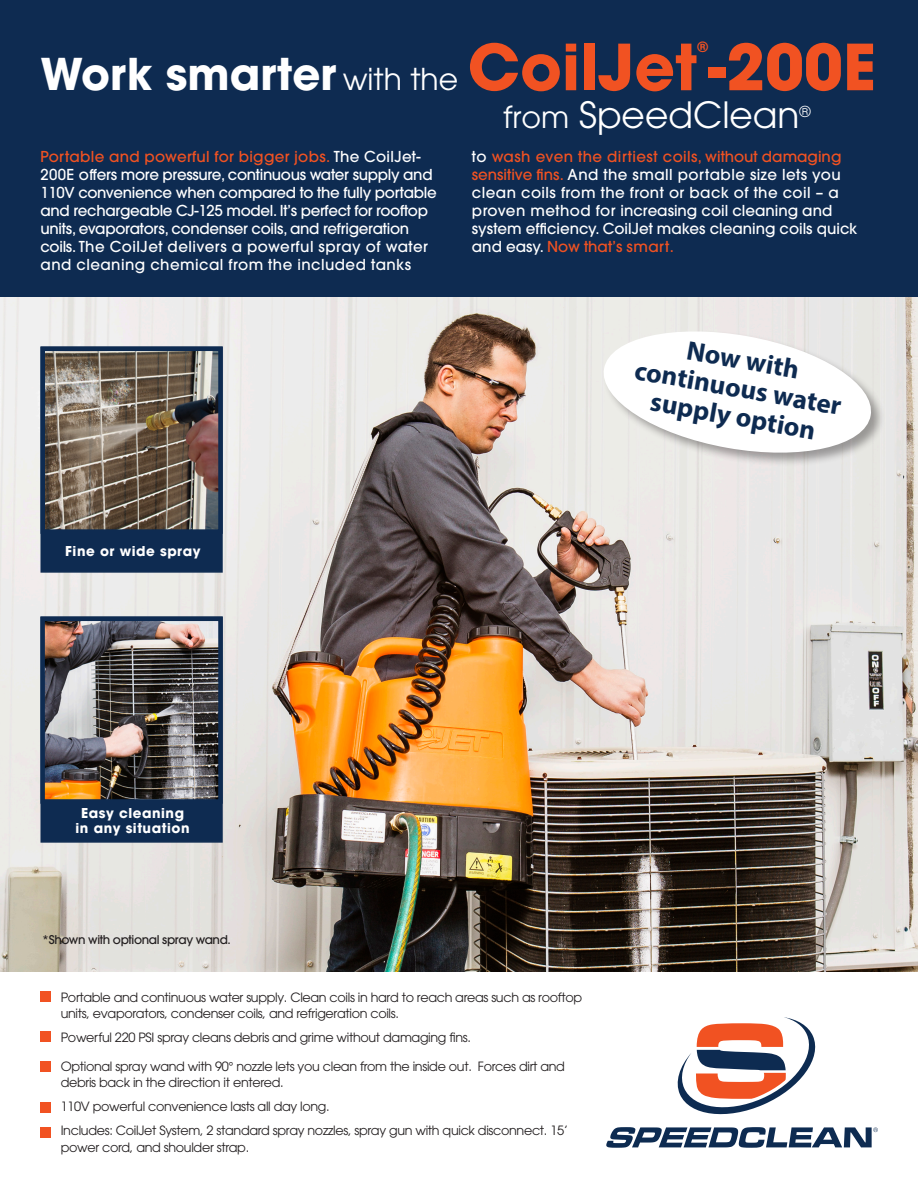
<style>
.page{position:relative;width:918px;height:1188px;background:#fff}
.page>*{position:absolute;margin:0;border:0;box-sizing:border-box;transform-origin:0 0}
.t1{font:700 63px "Avant Garde";color:#f15222}
.t2{font:700 43.5px "Avant Garde";color:#fff}
.t3{font:36px "Avant Garde";color:#fff}
.t4{font:700 27px/28.5px "Myriad Pro";color:#0e2b51;text-align:center}
.t5{font:500 15px/18px "Avant Garde";letter-spacing:-.02em;color:#fff}
.t6{font:500 15px/18px "Avant Garde";color:#fff}
.t7{font:500 15px "Avant Garde";letter-spacing:.03em;color:#fff}
.t8{font:15px "Avant Garde";color:#fff}
.t9{font:700 13.95px "Avant Garde";color:#f15222}
.t10{font:700 13.5px "Avant Garde";letter-spacing:.04em;color:#fff}
.t11{font:12.75px/16.5px "Avant Garde";letter-spacing:-.025em;color:#231f20}
.t12{font:500 12px "Avant Garde";letter-spacing:-.03em;color:#231f20}
.s1{font-weight:400;font-size:30px}
.s2{font-size:63px;color:#f15222}
.s3{font-size:30px}
.s4{color:#f15222}
</style>
<div class="page">
<img style="left:0;top:297px;width:918px;height:675px">
<div style="left:0;top:0;width:918px;height:297px;background:#0e2b51"></div>
<div style="left:40px;top:617px;width:183px;height:226px;background:#0e2b51;border:2px solid #0e2b51"></div>
<div style="left:40px;top:347px;width:183px;height:226px;background:#0e2b51;border:2px solid #0e2b51"></div>
<div style="left:40px;top:992px;width:11px;height:10px;background:#f15222"></div>
<div style="left:40px;top:1032px;width:11px;height:10px;background:#f15222"></div>
<div style="left:40px;top:1062px;width:11px;height:10px;background:#f15222"></div>
<div style="left:40px;top:1102px;width:11px;height:11px;background:#f15222"></div>
<div style="left:40px;top:1128px;width:11px;height:10px;background:#f15222"></div>
<img style="left:45px;top:352px;width:173px;height:177px">
<div style="left:40px;top:347px;width:183px;height:187px;border:4px solid #0e2b51"></div>
<img style="left:45px;top:622px;width:173px;height:177px">
<div style="left:40px;top:617px;width:183px;height:187px;border:4px solid #0e2b51"></div>
<div style="left:602px;top:330px;width:284px;height:137px;background:#231f20;opacity:.4"></div>
<svg style="left:599px;top:323px;width:277px;height:138px"></svg>
<svg style="left:606px;top:1017px;width:272px;height:130px"></svg>
<p class="t2" style="left:40px;top:46px;width:658px">Work smarter <span class="s1">with the</span> <span class="s2">CoilJet</span></p>
<p class="t9" style="left:697px;top:38px;width:13px">®</p>
<p class="t1" style="left:708px;top:26px;width:169px">-200E</p>
<p class="t3" style="left:503px;top:93px;width:298px"><span class="s3">from</span> SpeedClean</p>
<p class="t8" style="left:800px;top:103px;width:13px">®</p>
<p class="t5" style="left:40px;top:147px;width:398px"><span class="s4">Portable and powerful for bigger jobs.</span> The CoilJet-200E offers more pressure, continuous water supply and 110V convenience when compared to the fully portable and rechargeable CJ-125 model. It’s perfect for rooftop units, evaporators, condenser coils, and refrigeration coils. The CoilJet delivers a powerful spray of water</p>
<p class="t7" style="left:40px;top:255px;width:372px">and cleaning chemical from the included tanks</p>
<p class="t6" style="left:472px;top:147px;width:387px">to <span class="s4">wash even the dirtiest coils, without damaging sensitive fins.</span> And the small portable size lets you clean coils from the front or back of the coil – a proven method for increasing coil cleaning and system efficiency. CoilJet makes cleaning coils quick and easy. <span class="s4">Now that’s smart.</span></p>
<p class="t4" style="left:643px;top:327px;width:211px;rotate:10deg">Now with continuous water supply option</p>
<p class="t10" style="left:65px;top:542px;width:137px">Fine or wide spray</p>
<p class="t10" style="left:81px;top:804px;width:104px">Easy cleaning</p>
<p class="t10" style="left:76px;top:819px;width:116px">in any situation</p>
<p class="t12" style="left:42px;top:932px;width:190px">*Shown with optional spray wand.</p>
<p class="t11" style="left:61px;top:989px;width:523px">Portable and continuous water supply. Clean coils in hard to reach areas such as rooftop units, evaporators, condenser coils, and refrigeration coils.</p>
<p class="t11" style="left:61px;top:1029px;width:412px">Powerful 220 PSI spray cleans debris and grime without damaging fins.</p>
<p class="t11" style="left:61px;top:1058px;width:506px">Optional spray wand with 90° nozzle lets you clean from the inside out. Forces dirt and debris back in the direction it entered.</p>
<p class="t11" style="left:61px;top:1098px;width:270px">110V powerful convenience lasts all day long.</p>
<p class="t11" style="left:61px;top:1122px;width:509px">Includes: CoilJet System, 2 standard spray nozzles, spray gun with quick disconnect. 15’ power cord, and shoulder strap.</p>
</div>
